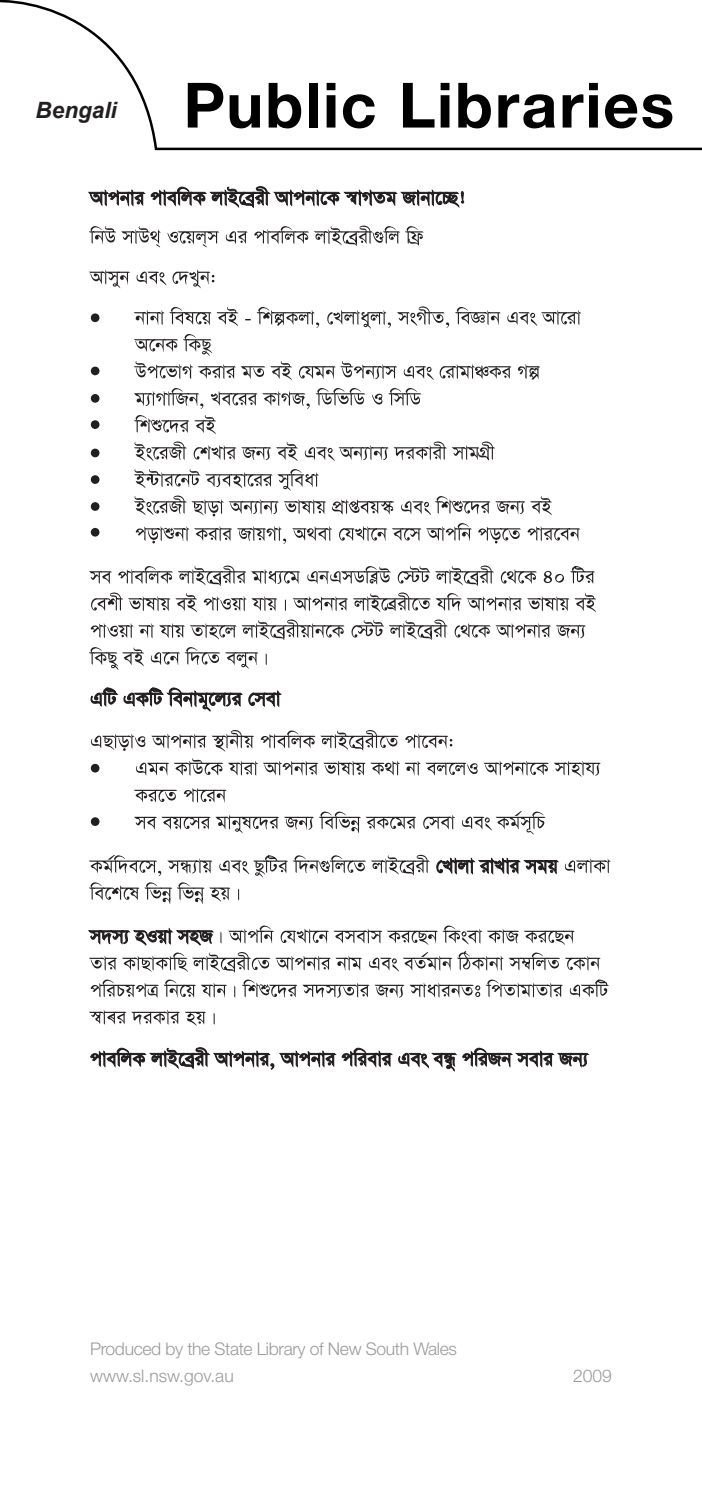
<style>
.page{position:relative;width:702px;height:1489px;background:#fff}
.page>*{position:absolute;margin:0;border:0;box-sizing:border-box;transform-origin:0 0}
.t1{font:700 62.5px "Helvetica Neue";letter-spacing:.03em;color:#000}
.t2{font:italic 700 22.5px "Arial";color:#231f20}
.t3{font:300 17.5px "Helvetica Neue";letter-spacing:-.02em;color:#9c9b9b}
.t4{font:300 17.5px "Helvetica Neue";color:#9b9b9b}
</style>
<div class="page">
<svg style="left:0;top:0;width:702px;height:151px"></svg>
<svg style="left:88px;top:186px;width:376px;height:22px"></svg>
<svg style="left:89px;top:270px;width:125px;height:18px"></svg>
<svg style="left:90px;top:687px;width:192px;height:25px"></svg>
<svg style="left:89px;top:225px;width:334px;height:22px"></svg>
<svg style="left:136px;top:523px;width:444px;height:21px"></svg>
<svg style="left:134px;top:469px;width:418px;height:47px"></svg>
<svg style="left:134px;top:441px;width:361px;height:20px"></svg>
<svg style="left:134px;top:415px;width:82px;height:19px"></svg>
<svg style="left:134px;top:388px;width:287px;height:21px"></svg>
<svg style="left:134px;top:306px;width:447px;height:74px"></svg>
<svg style="left:89px;top:647px;width:178px;height:22px"></svg>
<svg style="left:91px;top:619px;width:495px;height:21px"></svg>
<svg style="left:91px;top:592px;width:505px;height:20px"></svg>
<svg style="left:89px;top:565px;width:506px;height:21px"></svg>
<svg style="left:565px;top:858px;width:45px;height:15px"></svg>
<svg style="left:436px;top:857px;width:123px;height:18px"></svg>
<svg style="left:89px;top:854px;width:341px;height:50px"></svg>
<svg style="left:90px;top:1047px;width:500px;height:25px"></svg>
<svg style="left:89px;top:1010px;width:126px;height:16px"></svg>
<svg style="left:91px;top:979px;width:518px;height:18px"></svg>
<svg style="left:88px;top:925px;width:512px;height:47px"></svg>
<svg style="left:134px;top:811px;width:411px;height:23px"></svg>
<svg style="left:134px;top:788px;width:92px;height:14px"></svg>
<svg style="left:136px;top:758px;width:464px;height:19px"></svg>
<svg style="left:91px;top:730px;width:361px;height:21px"></svg>
<svg style="left:91px;top:313px;width:8px;height:9px"></svg>
<svg style="left:91px;top:366px;width:8px;height:9px"></svg>
<svg style="left:91px;top:394px;width:8px;height:8px"></svg>
<svg style="left:91px;top:448px;width:8px;height:9px"></svg>
<svg style="left:91px;top:475px;width:8px;height:9px"></svg>
<svg style="left:91px;top:502px;width:8px;height:9px"></svg>
<svg style="left:91px;top:528px;width:8px;height:8px"></svg>
<svg style="left:91px;top:420px;width:8px;height:9px"></svg>
<svg style="left:91px;top:763px;width:8px;height:9px"></svg>
<svg style="left:91px;top:817px;width:8px;height:9px"></svg>
<p class="t2" style="left:36px;top:96px;width:83px">Bengali</p>
<p class="t1" style="left:183px;top:67px;width:492px">Public Libraries</p>
<p class="t3" style="left:90px;top:1337px;width:368px">Produced by the State Library of New South Wales</p>
<p class="t4" style="left:90px;top:1365px;width:145px">www.sl.nsw.gov.au</p>
<p class="t4" style="left:573px;top:1365px;width:40px">2009</p>
</div>
